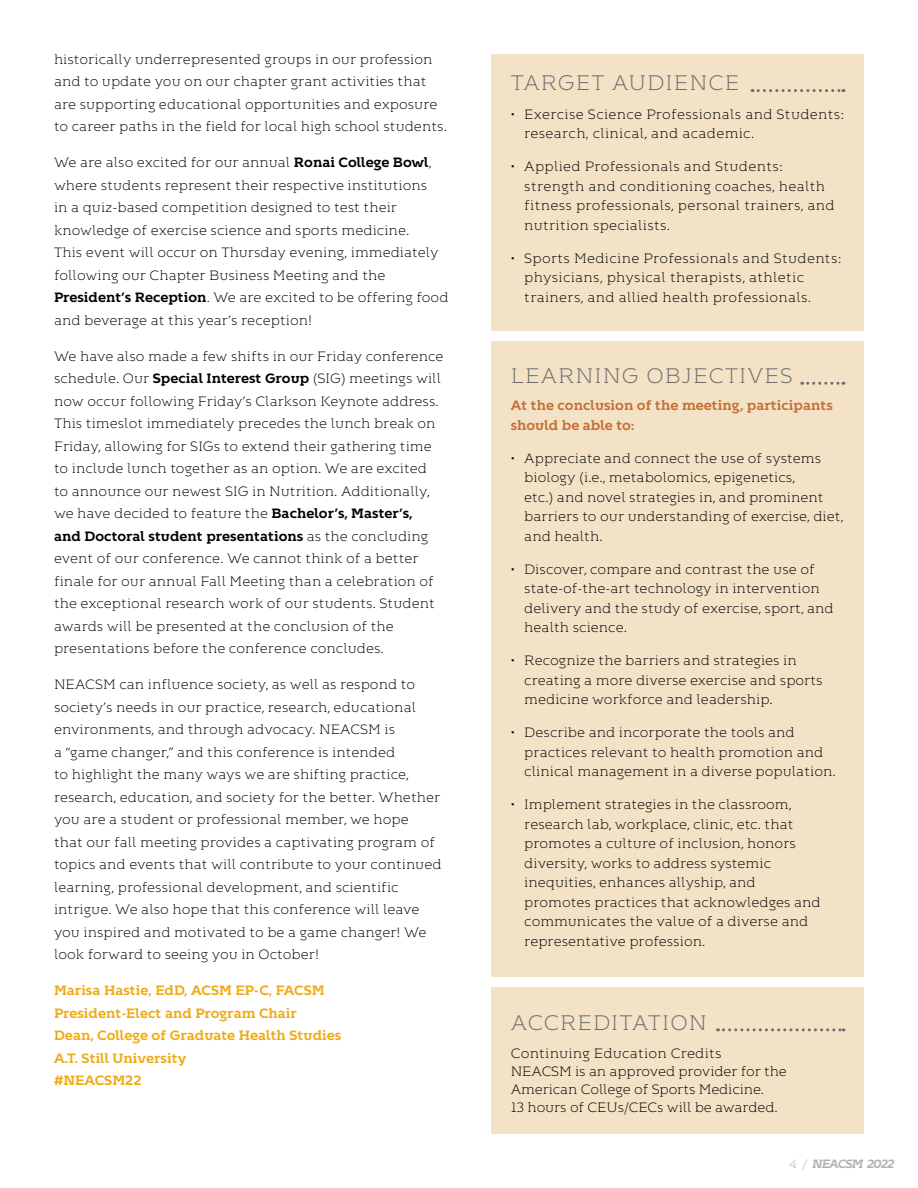
<style>
.page{position:relative;width:918px;height:1188px;background:#fff}
.page>*{position:absolute;margin:0;border:0;box-sizing:border-box;transform-origin:0 0}
.Column_Headers{font:300 21px "Kontrapunkt Bob";letter-spacing:.05em;color:#6e6e6e}
.Body_Copy{font:300 13.5px/22.5px "Kontrapunkt Bob";color:#000}
.Body_Copy-2{font:300 13.5px/19.5px "Kontrapunkt Bob";letter-spacing:.02em;color:#000}
.Body_Copy-3{font:700 13.5px "Kontrapunkt Bob";color:#efaa16}
.Body_Copy-4{font:700 13.5px/19.5px "Kontrapunkt Bob";color:#c37034}
.t1{font:700 12px "Kontrapunkt Bob";color:#b1b2b3}
.s1{font-weight:700}
.s2{font-weight:300}
</style>
<div class="page">
<div style="left:491px;top:341px;width:373px;height:635px;background:#f4e2c7"></div>
<div style="left:491px;top:987px;width:373px;height:147px;background:#f4e2c7"></div>
<div style="left:491px;top:54px;width:373px;height:276px;background:#f4e2c7"></div>
<svg style="left:752px;top:89px;width:92px;height:3px"></svg>
<svg style="left:802px;top:382px;width:42px;height:3px"></svg>
<svg style="left:717px;top:1028px;width:127px;height:3px"></svg>
<p class="Body_Copy" style="left:54px;top:48px;width:394px">historically underrepresented groups in our profession and to update you on our chapter grant activities that are supporting educational opportunities and exposure to career paths in the field for local high school students.</p>
<p class="Body_Copy" style="left:54px;top:152px;width:396px">We are also excited for our annual <span class="s1">Ronai College Bowl</span>, where students represent their respective institutions<br>in a quiz-based competition designed to test their knowledge of exercise science and sports medicine.<br>This event will occur on Thursday evening, immediately following our Chapter Business Meeting and the <span class="s1">President’s Reception</span>. We are excited to be offering food and beverage at this year’s reception!</p>
<p class="Body_Copy" style="left:54px;top:345px;width:391px">We have also made a few shifts in our Friday conference schedule. Our <span class="s1">Special Interest Group</span> (SIG) meetings will now occur following Friday’s Clarkson Keynote address.<br>This timeslot immediately precedes the lunch break on Friday, allowing for SIGs to extend their gathering time to include lunch together as an option. We are excited to announce our newest SIG in Nutrition. Additionally, we have decided to feature the <span class="s1">Bachelor’s, Master’s,<br>and Doctoral student presentations</span> as the concluding event of our conference. We cannot think of a better finale for our annual Fall Meeting than a celebration of the exceptional research work of our students. Student awards will be presented at the conclusion of the presentations before the conference concludes.</p>
<p class="Body_Copy" style="left:54px;top:674px;width:389px">NEACSM can influence society, as well as respond to society’s needs in our practice, research, educational environments, and through advocacy. NEACSM is<br>a “game changer,” and this conference is intended<br>to highlight the many ways we are shifting practice, research, education, and society for the better. Whether you are a student or professional member, we hope<br>that our fall meeting provides a captivating program of topics and events that will contribute to your continued learning, professional development, and scientific intrigue. We also hope that this conference will leave you inspired and motivated to be a game changer! We look forward to seeing you in October!</p>
<p class="Body_Copy-3" style="left:54px;top:983px;width:272px">Marisa Hastie, EdD, ACSM EP-C, FACSM</p>
<p class="Body_Copy-3" style="left:54px;top:1005px;width:244px">President-Elect and Program Chair</p>
<p class="Body_Copy-3" style="left:54px;top:1028px;width:289px">Dean, College of Graduate Health Studies</p>
<p class="Body_Copy-3" style="left:54px;top:1050px;width:134px">A.T. Still University</p>
<p class="Body_Copy-3" style="left:54px;top:1073px;width:89px">#NEACSM22</p>
<p class="Column_Headers" style="left:511px;top:72px;width:230px">TARGET AUDIENCE</p>
<p class="Body_Copy-2" style="left:524px;top:105px;width:322px;text-indent:-14px">• Exercise Science Professionals and Students: research, clinical, and academic.</p>
<p class="Body_Copy-2" style="left:524px;top:157px;width:312px;text-indent:-14px">• Applied Professionals and Students: strength and conditioning coaches, health fitness professionals, personal trainers, and nutrition specialists.</p>
<p class="Body_Copy-2" style="left:524px;top:249px;width:319px;text-indent:-14px">• Sports Medicine Professionals and Students: physicians, physical therapists, athletic trainers, and allied health professionals.</p>
<p class="Column_Headers" style="left:511px;top:365px;width:283px">LEARNING OBJECTIVES</p>
<p class="Body_Copy-4" style="left:511px;top:396px;width:324px">At the conclusion of the meeting, participants should be able to:</p>
<p class="Body_Copy" style="left:524px;top:449px;width:321px;line-height:19.5px;text-indent:-14px">• Appreciate and connect the use of systems biology (i.e., metabolomics, epigenetics,<br>etc.) and novel strategies in, and prominent barriers to our understanding of exercise, diet, and health.</p>
<p class="Body_Copy" style="left:524px;top:560px;width:311px;line-height:19.5px;text-indent:-14px">• Discover, compare and contrast the use of state-of-the-art technology in intervention delivery and the study of exercise, sport, and health science.</p>
<p class="Body_Copy" style="left:524px;top:651px;width:300px;line-height:19.5px;text-indent:-14px">• Recognize the barriers and strategies in creating a more diverse exercise and sports medicine workforce and leadership.</p>
<p class="Body_Copy" style="left:524px;top:723px;width:313px;line-height:19.5px;text-indent:-14px">• Describe and incorporate the tools and practices relevant to health promotion and clinical management in a diverse population.</p>
<p class="Body_Copy" style="left:524px;top:795px;width:298px;line-height:19.5px;text-indent:-14px">• Implement strategies in the classroom, research lab, workplace, clinic, etc. that promotes a culture of inclusion, honors diversity, works to address systemic inequities, enhances allyship, and promotes practices that acknowledges and communicates the value of a diverse and representative profession.</p>
<p class="Column_Headers" style="left:511px;top:1011px;width:198px">ACCREDITATION</p>
<p class="Body_Copy" style="left:511px;top:1044px;width:278px;line-height:18px">Continuing Education Credits<br>NEACSM is an approved provider for the American College of Sports Medicine.<br>13 hours of CEUs/CECs will be awarded.</p>
<p class="t1" style="left:789px;top:1157px;width:109px"><span class="s2">4 /</span> NEACSM 2022</p>
</div>
